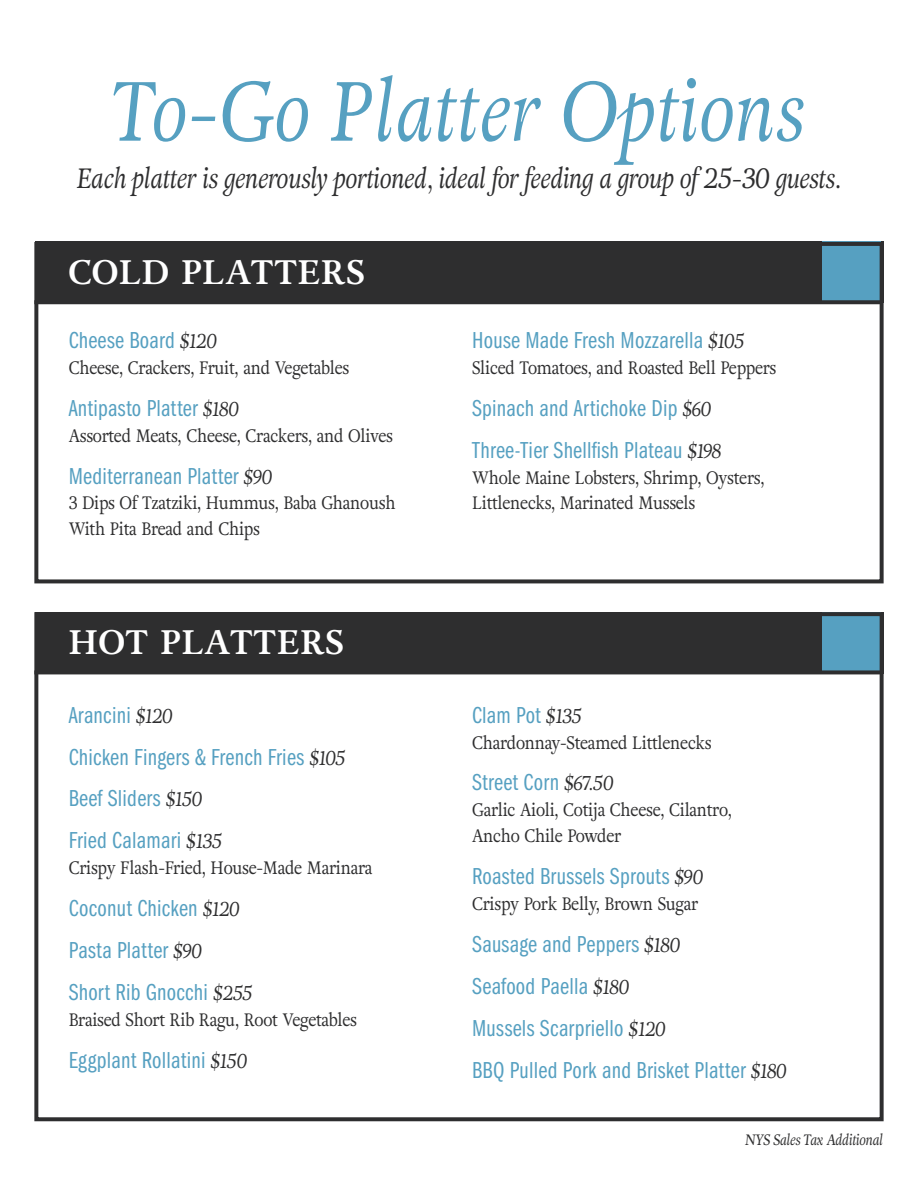
<style>
.page{position:relative;width:918px;height:1188px;background:#fff}
.page>*{position:absolute;margin:0;border:0;box-sizing:border-box;transform-origin:0 0}
.t1{font:italic 83.55px "Adriane Text";color:#56a0c1;scale:.87 1}
.t2{font:700 33.9px "Adriane Text";letter-spacing:.025em;color:#fff}
.t3{font:italic 27.9px "Adriane Text";letter-spacing:-.02em;color:#2e2e2f;scale:.87 1}
.t4{font:24px/41.8px "Franklin Gothic URW Com Boo";letter-spacing:.01em;color:#56a0c1}
.t5{font:18px/26px "Adriane Text";letter-spacing:-.02em;color:#2e2e2f;scale:.87 1}
.t6{font:italic 15px "Adriane Text";letter-spacing:-.02em;color:#2e2e2f;scale:.87 1}
.s1{font-family:"Adriane Text";font-style:italic;font-size:19.95px;color:#2e2e2f}
</style>
<div class="page">
<div style="left:35px;top:242px;width:849px;height:61px;background:#2e2e2f"></div>
<div style="left:35px;top:612px;width:849px;height:61px;background:#2e2e2f"></div>
<div style="left:822px;top:242px;width:59px;height:61px;background:#56a0c1"></div>
<div style="left:822px;top:612px;width:59px;height:61px;background:#56a0c1"></div>
<hr style="left:34px;top:300px;width:847px;height:4px;background:#2e2e2f">
<hr style="left:34px;top:670px;width:847px;height:4px;background:#2e2e2f">
<div style="left:34px;top:242px;width:850px;height:341px;border:4px solid #2e2e2f"></div>
<div style="left:34px;top:612px;width:850px;height:509px;border:4px solid #2e2e2f"></div>
<h1 class="t1" style="left:113px;top:53px;width:797px">To-Go Platter Options</h1>
<p class="t3" style="left:77px;top:158px;width:880px">Each platter is generously portioned, ideal for feeding a group of 25-30 guests.</p>
<h2 class="t2" style="left:69px;top:250px;width:297px">COLD PLATTERS</h2>
<p class="t4" style="left:69px;top:318px;width:150px">Cheese Board <span class="s1">$120</span></p>
<p class="t5" style="left:69px;top:354px;width:324px">Cheese, Crackers, Fruit, and Vegetables</p>
<p class="t4" style="left:69px;top:386px;width:172px">Antipasto Platter <span class="s1">$180</span></p>
<p class="t5" style="left:69px;top:422px;width:374px">Assorted Meats, Cheese, Crackers, and Olives</p>
<p class="t4" style="left:69px;top:454px;width:205px">Mediterranean Platter <span class="s1">$90</span></p>
<p class="t5" style="left:69px;top:490px;width:377px">3 Dips Of Tzatziki, Hummus, Baba Ghanoush<br>With Pita Bread and Chips</p>
<h2 class="t2" style="left:69px;top:620px;width:276px">HOT PLATTERS</h2>
<p class="t4" style="left:69px;top:693px;width:278px">Arancini <span class="s1">$120<br></span>Chicken Fingers &amp; French Fries <span class="s1">$105<br></span>Beef Sliders <span class="s1">$150<br></span>Fried Calamari <span class="s1">$135</span></p>
<p class="t5" style="left:69px;top:855px;width:351px">Crispy Flash-Fried, House-Made Marinara</p>
<p class="t4" style="left:69px;top:886px;width:185px">Coconut Chicken <span class="s1">$120<br></span>Pasta Platter <span class="s1">$90<br></span>Short Rib Gnocchi <span class="s1">$255</span></p>
<p class="t5" style="left:69px;top:1006px;width:333px">Braised Short Rib Ragu, Root Vegetables</p>
<p class="t4" style="left:69px;top:1038px;width:180px">Eggplant Rollatini <span class="s1">$150</span></p>
<p class="t4" style="left:472px;top:318px;width:274px">House Made Fresh Mozzarella <span class="s1">$105</span></p>
<p class="t5" style="left:472px;top:354px;width:351px">Sliced Tomatoes, and Roasted Bell Peppers</p>
<p class="t4" style="left:472px;top:386px;width:251px">Spinach and Artichoke Dip <span class="s1">$60<br></span>Three-Tier Shellfish Plateau <span class="s1">$198</span></p>
<p class="t5" style="left:472px;top:464px;width:338px">Whole Maine Lobsters, Shrimp, Oysters,<br>Littlenecks, Marinated Mussels</p>
<p class="t4" style="left:472px;top:693px;width:111px">Clam Pot <span class="s1">$135</span></p>
<p class="t5" style="left:472px;top:729px;width:277px">Chardonnay-Steamed Littlenecks</p>
<p class="t4" style="left:472px;top:760px;width:143px">Street Corn <span class="s1">$67.50</span></p>
<p class="t5" style="left:472px;top:797px;width:300px">Garlic Aioli, Cotija Cheese, Cilantro,<br>Ancho Chile Powder</p>
<p class="t4" style="left:472px;top:854px;width:233px">Roasted Brussels Sprouts <span class="s1">$90</span></p>
<p class="t5" style="left:472px;top:891px;width:261px">Crispy Pork Belly, Brown Sugar</p>
<p class="t4" style="left:472px;top:922px;width:316px">Sausage and Peppers <span class="s1">$180<br></span>Seafood Paella <span class="s1">$180<br></span>Mussels Scarpriello <span class="s1">$120<br></span>BBQ Pulled Pork and Brisket Platter <span class="s1">$180</span></p>
<p class="t6" style="left:745px;top:1129px;width:160px">NYS Sales Tax Additional</p>
</div>
